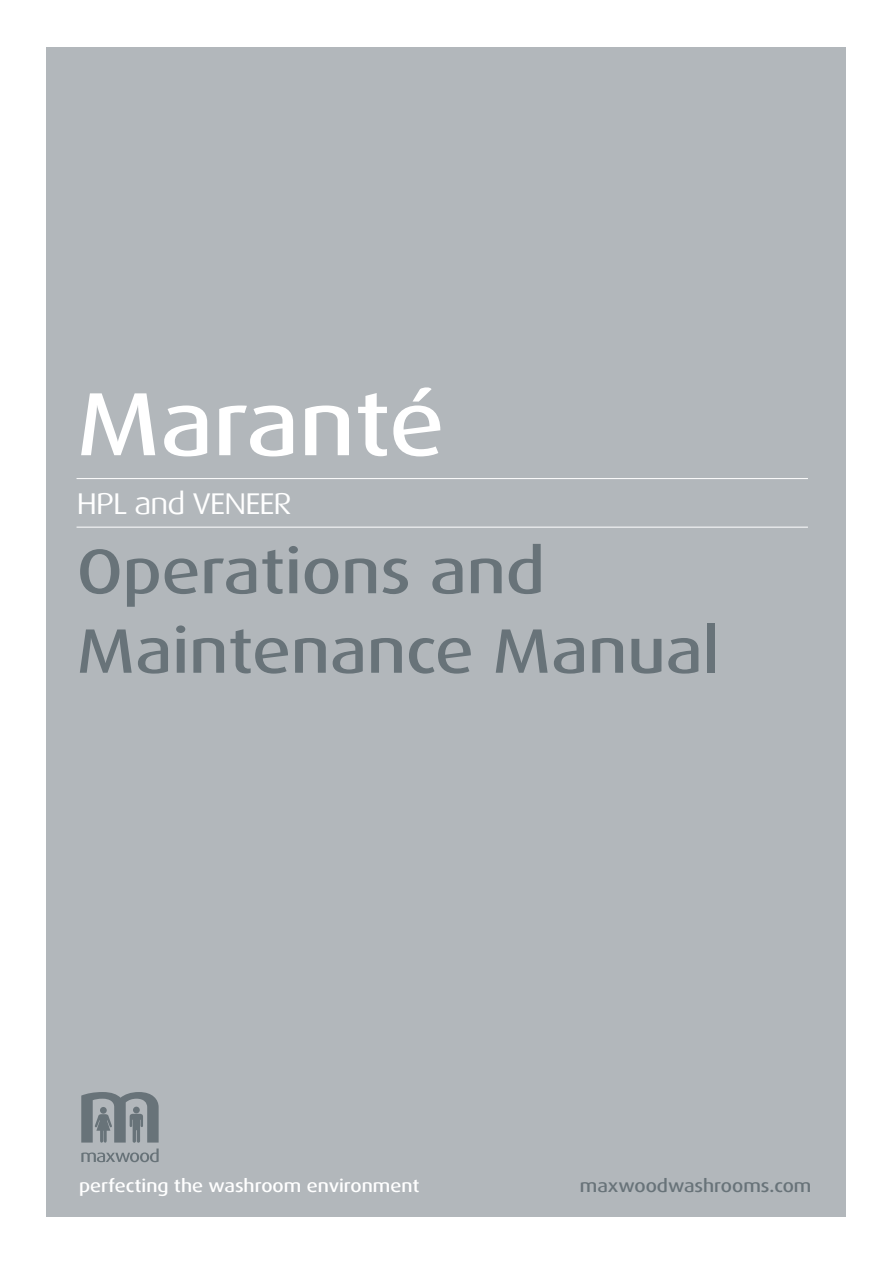
<style>
.page{position:relative;width:893px;height:1263px;background:#fff}
.page>*{position:absolute;margin:0;border:0;box-sizing:border-box;transform-origin:0 0}
.t1{font:500 89.85px "Dax Wide";color:#fff}
.t2{font:500 62.85px/79.5px "Dax Wide";color:#687379}
.t3{font:30px "Dax Wide";letter-spacing:-.03em;color:#fff}
.t4{font:500 17.85px "Dax Wide";color:#fff}
.t5{font:500 17.85px "Dax Wide";color:#687379}
</style>
<div class="page">
<div style="left:47px;top:48px;width:799px;height:1169px;background:#b2b7bb"></div>
<svg style="left:81px;top:1092px;width:78px;height:70px"></svg>
<hr style="left:77px;top:478px;width:731px;height:1px;background:#fff">
<hr style="left:77px;top:527px;width:731px;height:1px;background:#fff">
<p class="t1" style="left:77px;top:374px;width:369px">Maranté</p>
<p class="t3" style="left:77px;top:487px;width:217px">HPL and VENEER</p>
<p class="t2" style="left:77px;top:532px;width:644px">Operations and<br>Maintenance Manual</p>
<p class="t4" style="left:79px;top:1175px;width:342px">perfecting the washroom environment</p>
<p class="t5" style="left:580px;top:1175px;width:233px">maxwoodwashrooms.com</p>
</div>
